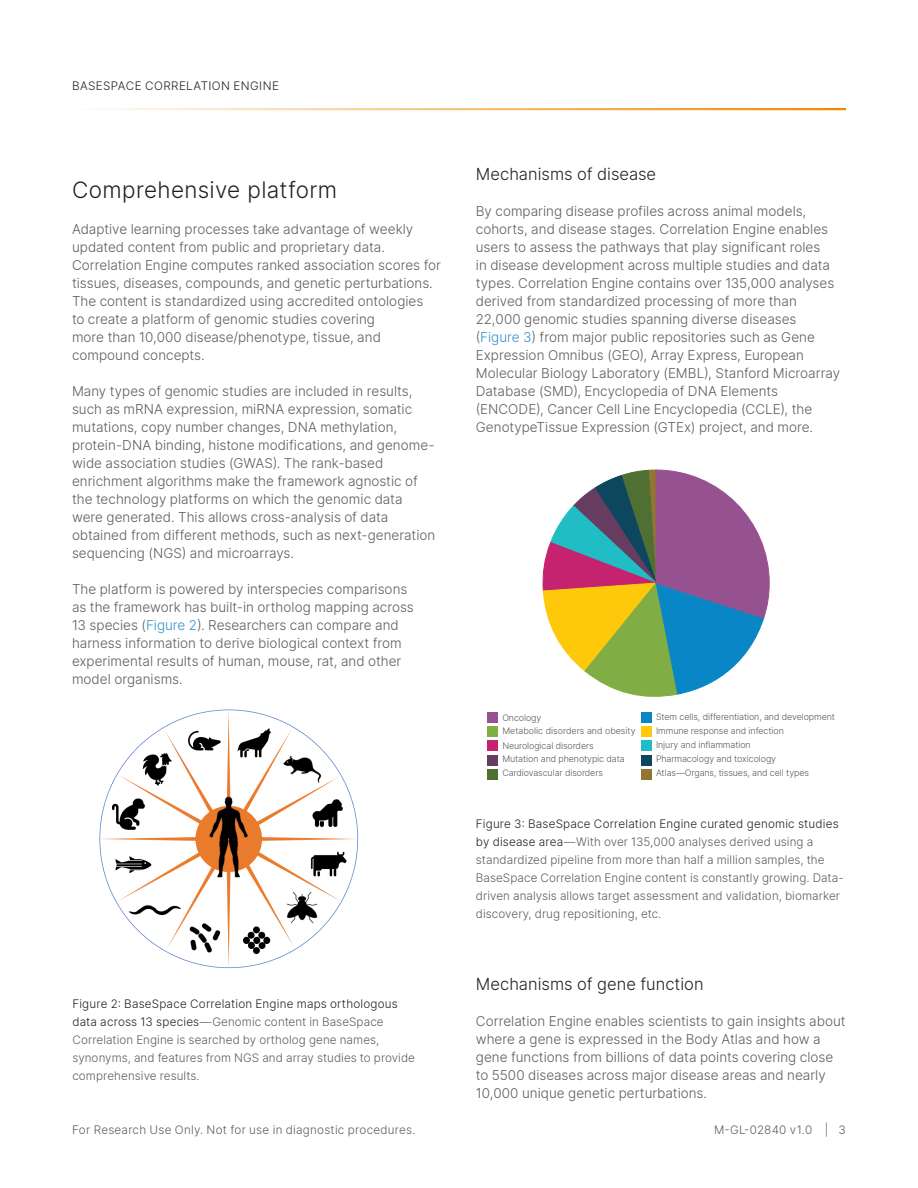
<style>
.page{position:relative;width:918px;height:1188px;background:#fff}
.page>*{position:absolute;margin:0;border:0;box-sizing:border-box;transform-origin:0 0}
.A-Head{font:300 22.5px "Inter";letter-spacing:.015em;color:#231f20}
.B-Head{font:300 16.5px "Inter";color:#231f20}
.Body_Copy{font:300 16.5px "Inter";color:#231f20}
.Body_Copy-2{font:300 13.5px/18px "Inter";color:#5c5c5c}
.t1{font:300 11.7px/18px "Inter";letter-spacing:.01em;color:#5c5c5c}
.t2{font:300 11.7px "Inter";letter-spacing:.04em;color:#231f20}
.t3{font:300 8.85px/14.1px "Inter";letter-spacing:-.01em;color:#57585a}
.s1{color:#3191cf}
.s2{color:#231f20}
</style>
<div class="page">
<hr style="left:72px;top:108px;width:774px;height:2px;background:#ed8b00">
<div style="left:488px;top:713px;width:10px;height:10px;background:#965290"></div>
<div style="left:488px;top:727px;width:10px;height:10px;background:#80ae45"></div>
<div style="left:488px;top:741px;width:10px;height:10px;background:#c5226f"></div>
<div style="left:488px;top:755px;width:10px;height:10px;background:#663c61"></div>
<div style="left:488px;top:769px;width:10px;height:10px;background:#506f32"></div>
<div style="left:642px;top:713px;width:10px;height:10px;background:#0986c6"></div>
<div style="left:642px;top:727px;width:10px;height:10px;background:#fec80b"></div>
<div style="left:642px;top:741px;width:10px;height:10px;background:#21bdc4"></div>
<div style="left:642px;top:755px;width:10px;height:10px;background:#0d465f"></div>
<div style="left:642px;top:769px;width:10px;height:10px;background:#917530"></div>
<svg style="left:542px;top:469px;width:228px;height:228px"></svg>
<img style="left:99px;top:709px;width:260px;height:259px">
<p class="t2" style="left:72px;top:77px;width:209px">BASESPACE CORRELATION ENGINE</p>
<p class="A-Head" style="left:72px;top:174px;width:267px">Comprehensive platform</p>
<p class="Body_Copy-2" style="left:72px;top:220px;width:370px">Adaptive learning processes take advantage of weekly updated content from public and proprietary data.<br>Correlation Engine computes ranked association scores for tissues, diseases, compounds, and genetic perturbations.<br>The content is standardized using accredited ontologies<br>to create a platform of genomic studies covering<br>more than 10,000 disease/phenotype, tissue, and compound concepts.</p>
<p class="Body_Copy-2" style="left:72px;top:382px;width:365px">Many types of genomic studies are included in results, such as mRNA expression, miRNA expression, somatic mutations, copy number changes, DNA methylation, protein-DNA binding, histone modifications, and genome&shy;wide association studies (GWAS). The rank-based enrichment algorithms make the framework agnostic of the technology platforms on which the genomic data were generated. This allows cross-analysis of data obtained from different methods, such as next-generation sequencing (NGS) and microarrays.</p>
<p class="Body_Copy-2" style="left:72px;top:580px;width:343px">The platform is powered by interspecies comparisons as the framework has built-in ortholog mapping across 13 species (<span class="s1">Figure 2</span>). Researchers can compare and harness information to derive biological context from experimental results of human, mouse, rat, and other model organisms.</p>
<p class="t1" style="left:72px;top:995px;width:344px"><span class="s2">Figure 2: BaseSpace Correlation Engine maps orthologous data across 13 species</span>—Genomic content in BaseSpace Correlation Engine is searched by ortholog gene names, synonyms, and features from NGS and array studies to provide comprehensive results.</p>
<p class="Body_Copy" style="left:476px;top:162px;width:182px">Mechanisms of disease</p>
<p class="Body_Copy-2" style="left:476px;top:202px;width:366px">By comparing disease profiles across animal models, cohorts, and disease stages. Correlation Engine enables users to assess the pathways that play significant roles<br>in disease development across multiple studies and data types. Correlation Engine contains over 135,000 analyses derived from standardized processing of more than 22,000 genomic studies spanning diverse diseases (<span class="s1">Figure 3</span>) from major public repositories such as Gene Expression Omnibus (GEO), Array Express, European Molecular Biology Laboratory (EMBL), Stanford Microarray Database (SMD), Encyclopedia of DNA Elements (ENCODE), Cancer Cell Line Encyclopedia (CCLE), the GenotypeTissue Expression (GTEx) project, and more.</p>
<p class="t3" style="left:502px;top:710px;width:41px">Oncology</p>
<p class="t3" style="left:502px;top:739px;width:124px">Neurological disorders<br>Mutation and phenotypic data<br>Cardiovascular disorders</p>
<p class="t3" style="left:502px;top:724px;width:135px">Metabolic disorders and obesity</p>
<p class="t3" style="left:656px;top:710px;width:181px">Stem cells, differentiation, and development Immune response and infection<br>Injury and inflammation<br>Pharmacology and toxicology</p>
<p class="t3" style="left:656px;top:766px;width:154px">Atlas—Organs, tissues, and cell types</p>
<p class="t1" style="left:476px;top:815px;width:369px"><span class="s2">Figure 3: BaseSpace Correlation Engine curated genomic studies by disease area</span>—With over 135,000 analyses derived using a standardized pipeline from more than half a million samples, the BaseSpace Correlation Engine content is constantly growing. Data&shy;driven analysis allows target assessment and validation, biomarker discovery, drug repositioning, etc.</p>
<p class="B-Head" style="left:476px;top:972px;width:229px">Mechanisms of gene function</p>
<p class="Body_Copy-2" style="left:476px;top:1012px;width:371px">Correlation Engine enables scientists to gain insights about where a gene is expressed in the Body Atlas and how a gene functions from billions of data points covering close to 5500 diseases across major disease areas and nearly 10,000 unique genetic perturbations.</p>
<p class="t1" style="left:72px;top:1121px;width:345px">For Research Use Only. Not for use in diagnostic procedures.</p>
<p class="t1" style="left:714px;top:1121px;width:133px">M-GL-02840 v1.0 | 3</p>
</div>
